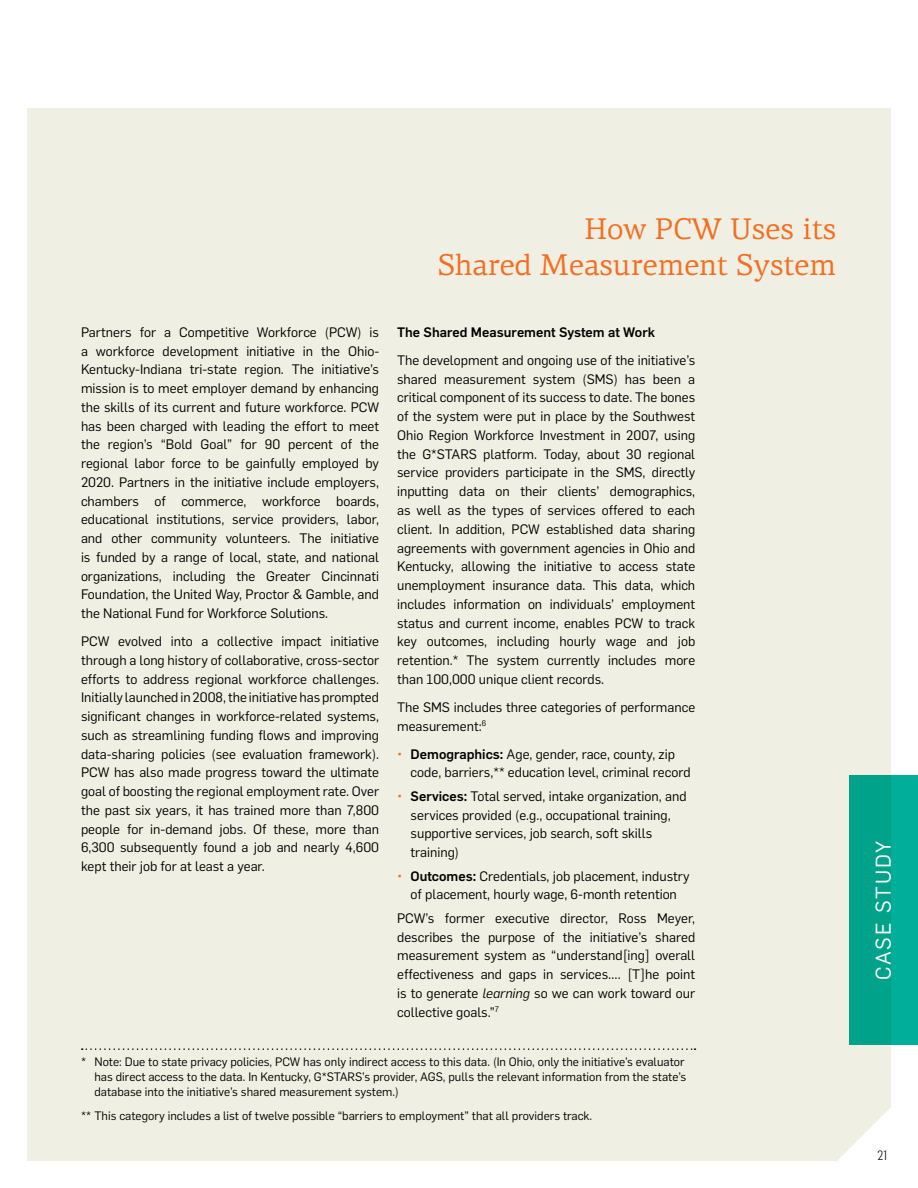
<style>
.page{position:relative;width:918px;height:1188px;background:#fff}
.page>*{position:absolute;margin:0;border:0;box-sizing:border-box;transform-origin:0 0}
.t1{font:30px/36px "PF Centro Serif Pro";color:#f36f21;text-align:right}
.t2{font:21px "Flama";letter-spacing:.09em;color:#fff}
.t3{font:13.5px/18.8px "Flama";color:#000;text-align:justify}
.t4{font:500 13.5px "Flama";color:#000}
.t5{font:300 13.2px "Flama Semicondensed";color:#000}
.t6{font:12px/15px "Flama";color:#000}
.s1{color:#f36f21}
.s2{font-weight:500}
.s3{font-style:italic}
</style>
<div class="page">
<div style="left:27px;top:108px;width:864px;height:1053px;background:#f0efe3"></div>
<svg style="left:82px;top:1048px;width:613px;height:2px"></svg>
<div style="left:849px;top:775px;width:69px;height:270px;background:linear-gradient(to right,#009f83,#00af9c)"></div>
<p class="t3" style="left:81px;top:322px;width:300px">Partners for a Competitive Workforce (PCW) is a workforce development initiative in the Ohio-Kentucky-Indiana tri-state region. The initiative’s mission is to meet employer demand by enhancing the skills of its current and future workforce. PCW has been charged with leading the effort to meet the region’s “Bold Goal” for 90 percent of the regional labor force to be gainfully employed by 2020. Partners in the initiative include employers, chambers of commerce, workforce boards, educational institutions, service providers, labor, and other community volunteers. The initiative is funded by a range of local, state, and national organizations, including the Greater Cincinnati Foundation, the United Way, Proctor &amp; Gamble, and the National Fund for Workforce Solutions.</p>
<p class="t3" style="left:81px;top:631px;width:300px">PCW evolved into a collective impact initiative through a long history of collaborative, cross-sector efforts to address regional workforce challenges.<br>Initially launched in 2008, the initiative has prompted significant changes in workforce-related systems, such as streamlining funding flows and improving data-sharing policies (see evaluation framework).<br>PCW has also made progress toward the ultimate goal of boosting the regional employment rate. Over the past six years, it has trained more than 7,800 people for in-demand jobs. Of these, more than 6,300 subsequently found a job and nearly 4,600 kept their job for at least a year.</p>
<h1 class="t1" style="left:438px;top:210px;width:400px">How PCW Uses its<br>Shared Measurement System</h1>
<p class="t4" style="left:397px;top:322px;width:260px">The Shared Measurement System at Work</p>
<p class="t3" style="left:397px;top:350px;width:300px">The development and ongoing use of the initiative’s shared measurement system (SMS) has been a critical component of its success to date. The bones of the system were put in place by the Southwest Ohio Region Workforce Investment in 2007, using the G*STARS platform. Today, about 30 regional service providers participate in the SMS, directly inputting data on their clients’ demographics, as well as the types of services offered to each client. In addition, PCW established data sharing agreements with government agencies in Ohio and Kentucky, allowing the initiative to access state unemployment insurance data. This data, which includes information on individuals’ employment status and current income, enables PCW to track key outcomes, including hourly wage and job retention.* The system currently includes more than 100,000 unique client records.</p>
<p class="t3" style="left:397px;top:697px;width:300px">The SMS includes three categories of performance measurement:<sup>6</sup></p>
<p class="t3" style="left:411px;top:744px;width:282px;text-indent:-14px"><span class="s1">•</span> <span class="s2">Demographics:</span> Age, gender, race, county, zip code, barriers,** education level, criminal record</p>
<p class="t3" style="left:411px;top:786px;width:277px;text-align:left;text-indent:-14px"><span class="s1">•</span> <span class="s2">Services:</span> Total served, intake organization, and services provided (e.g., occupational training, supportive services, job search, soft skills training)</p>
<p class="t3" style="left:397px;top:866px;width:294px;text-align:center"><span class="s1">•</span> <span class="s2">Outcomes:</span> Credentials, job placement, industry of placement, hourly wage, 6-month retention</p>
<p class="t3" style="left:397px;top:908px;width:300px">PCW’s former executive director, Ross Meyer, describes the purpose of the initiative’s shared measurement system as “understand[ing] overall effectiveness and gaps in services…. [T]he point is to generate <span class="s3">learning</span> so we can work toward our collective goals.”<sup>7</sup></p>
<p class="t6" style="left:94px;top:1054px;width:593px;text-indent:-14px">* Note: Due to state privacy policies, PCW has only indirect access to this data. (In Ohio, only the initiative’s evaluator has direct access to the data. In Kentucky, G*STARS’s provider, AGS, pulls the relevant information from the state’s database into the initiative’s shared measurement system.)</p>
<p class="t6" style="left:81px;top:1108px;width:513px">** This category includes a list of twelve possible “barriers to employment” that all providers track.</p>
<h2 class="t2" style="left:869px;top:980px;width:141px;rotate:-90deg">CASE STUDY</h2>
<p class="t5" style="left:878px;top:1147px;width:12px">21</p>
</div>
